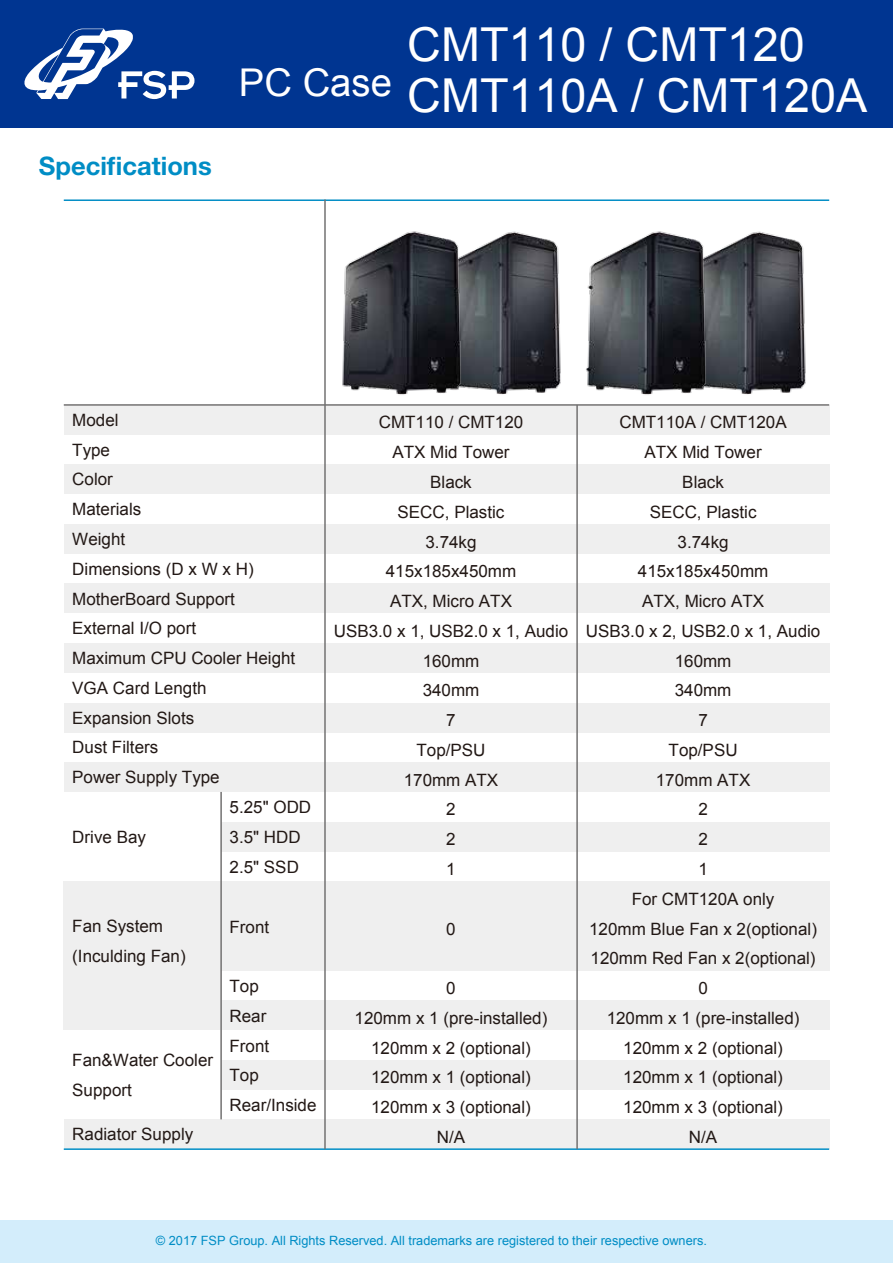
<style>
.page{position:relative;width:893px;height:1263px;background:#fff}
.page>*{position:absolute;margin:0;border:0;box-sizing:border-box;transform-origin:0 0}
.t1{font:46.8px/51px "Arial";color:#fff}
.t2{font:38.25px "Arial";color:#fff}
.t3{font:700 25.5px "Helvetica Neue LT Pro";color:#008dc5}
.t4{font:16.95px/29.7px "Arial";color:#221815}
.t5{font:12.75px "Arial";color:#008dc5}
</style>
<div class="page">
<div style="left:0;top:1220px;width:893px;height:43px;background:#d3edfb"></div>
<div style="left:64px;top:405px;width:765px;height:30px;background:#efefef"></div>
<div style="left:64px;top:464px;width:765px;height:30px;background:#efefef"></div>
<div style="left:64px;top:524px;width:765px;height:30px;background:#efefef"></div>
<div style="left:64px;top:583px;width:765px;height:30px;background:#efefef"></div>
<div style="left:64px;top:643px;width:765px;height:30px;background:#efefef"></div>
<div style="left:64px;top:703px;width:765px;height:29px;background:#efefef"></div>
<div style="left:64px;top:762px;width:765px;height:30px;background:#efefef"></div>
<div style="left:221px;top:822px;width:608px;height:29px;background:#efefef"></div>
<div style="left:221px;top:881px;width:608px;height:89px;background:#efefef"></div>
<div style="left:64px;top:881px;width:157px;height:149px;background:#efefef"></div>
<div style="left:221px;top:1000px;width:608px;height:30px;background:#efefef"></div>
<div style="left:221px;top:1060px;width:608px;height:29px;background:#efefef"></div>
<div style="left:64px;top:1119px;width:765px;height:30px;background:#efefef"></div>
<hr style="left:64px;top:199px;width:765px;height:2px;background:#008dc5">
<hr style="left:64px;top:404px;width:765px;height:2px;background:#727171">
<hr style="left:64px;top:1148px;width:765px;height:2px;background:#008dc5">
<hr style="left:324px;top:199px;width:2px;height:950px;background:#727171">
<hr style="left:220px;top:792px;width:2px;height:327px;background:#727171">
<hr style="left:576px;top:405px;width:2px;height:744px;background:#727171">
<img style="left:727px;top:199px;width:99px;height:207px">
<img style="left:581px;top:199px;width:146px;height:207px">
<img style="left:482px;top:199px;width:99px;height:221px">
<img style="left:325px;top:199px;width:157px;height:221px">
<div style="left:0;top:0;width:893px;height:128px;background:#003591"></div>
<svg style="left:24px;top:28px;width:170px;height:71px"></svg>
<h3 class="t3" style="left:39px;top:150px;width:174px">Specifications</h3>
<h2 class="t2" style="left:239px;top:58px;width:155px">PC Case</h2>
<h1 class="t1" style="left:407px;top:20px;width:462px">CMT110 / CMT120<br>CMT110A / CMT120A</h1>
<p class="t4" style="left:72px;top:405px;width:225px">Model<br>Type<br>Color<br>Materials<br>Weight<br>Dimensions (D x W x H)<br>MotherBoard Support<br>External I/O port<br>Maximum CPU Cooler Height<br>VGA Card Length<br>Expansion Slots<br>Dust Filters<br>Power Supply Type</p>
<p class="t4" style="left:72px;top:822px;width:75px">Drive Bay</p>
<p class="t4" style="left:230px;top:793px;width:83px">5.25" ODD<br>3.5" HDD<br>2.5" SSD</p>
<p class="t4" style="left:72px;top:911px;width:115px">Fan System (Inculding Fan)</p>
<p class="t4" style="left:72px;top:1045px;width:142px">Fan&amp;Water Cooler<br>Support</p>
<p class="t4" style="left:72px;top:1120px;width:122px">Radiator Supply</p>
<p class="t4" style="left:230px;top:912px;width:41px">Front</p>
<p class="t4" style="left:230px;top:971px;width:88px">Top<br>Rear<br>Front<br>Top<br>Rear/Inside</p>
<p class="t4" style="left:334px;top:408px;width:236px;text-align:center">CMT110 / CMT120<br>ATX Mid Tower<br>Black<br>SECC, Plastic<br>3.74kg<br>415x185x450mm<br>ATX, Micro ATX<br>USB3.0 x 1, USB2.0 x 1, Audio<br>160mm<br>340mm<br>7<br>Top/PSU<br>170mm ATX<br>2<br>2<br>1</p>
<p class="t4" style="left:446px;top:914px;width:11px">0</p>
<p class="t4" style="left:355px;top:973px;width:194px;text-align:center">0<br>120mm x 1 (pre-installed)<br>120mm x 2 (optional)<br>120mm x 1 (optional)<br>120mm x 3 (optional)<br>N/A</p>
<p class="t4" style="left:586px;top:408px;width:236px;text-align:center">CMT110A / CMT120A<br>ATX Mid Tower<br>Black<br>SECC, Plastic<br>3.74kg<br>415x185x450mm<br>ATX, Micro ATX<br>USB3.0 x 2, USB2.0 x 1, Audio<br>160mm<br>340mm<br>7<br>Top/PSU<br>170mm ATX<br>2<br>2<br>1<br>For CMT120A only<br>120mm Blue Fan x 2(optional)<br>120mm Red Fan x 2(optional)<br>0<br>120mm x 1 (pre-installed)<br>120mm x 2 (optional)<br>120mm x 1 (optional)<br>120mm x 3 (optional)<br>N/A</p>
<p class="t5" style="left:156px;top:1232px;width:553px">© 2017 FSP Group. All Rights Reserved. All trademarks are registered to their respective owners.</p>
</div>
